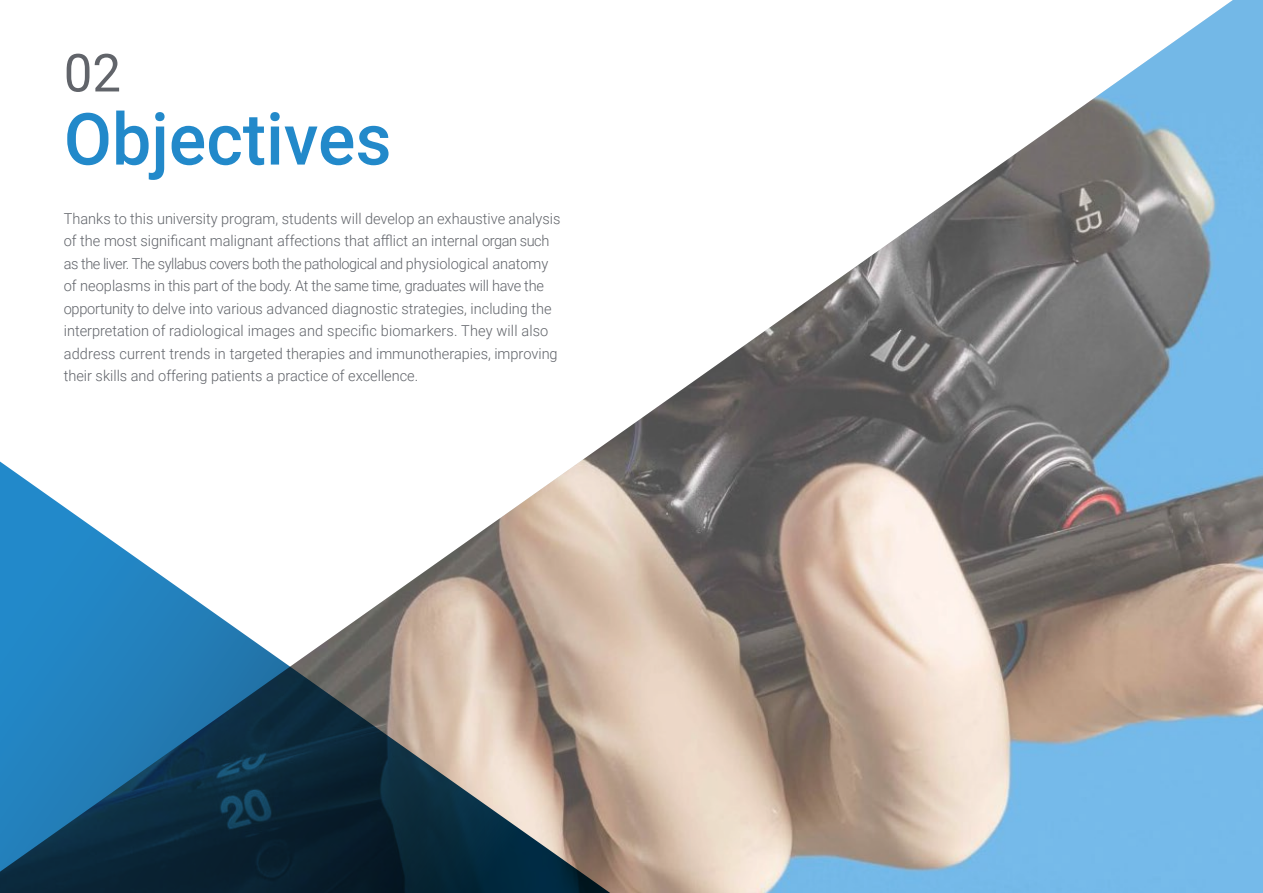
<style>
.page{position:relative;width:1263px;height:893px;background:#fff}
.page>*{position:absolute;margin:0;border:0;box-sizing:border-box;transform-origin:0 0}
.t1{font:500 72px "Roboto";color:#2289ca}
.t2{font:52.5px "Roboto";color:#61646a}
.t3{font:300 15px/22.5px "Roboto";color:#61646a}
</style>
<div class="page">
<img style="left:602px;top:0;width:661px;height:893px">
<svg style="left:0;top:446px;width:640px;height:447px"></svg>
<h2 class="t2" style="left:64px;top:36px;width:59px">02</h2>
<h1 class="t1" style="left:64px;top:89px;width:329px">Objectives</h1>
<p class="t3" style="left:64px;top:207px;width:498px">Thanks to this university program, students will develop an exhaustive analysis of the most significant malignant affections that afflict an internal organ such as the liver. The syllabus covers both the pathological and physiological anatomy of neoplasms in this part of the body. At the same time, graduates will have the opportunity to delve into various advanced diagnostic strategies, including the interpretation of radiological images and specific biomarkers. They will also address current trends in targeted therapies and immunotherapies, improving their skills and offering patients a practice of excellence.</p>
</div>
